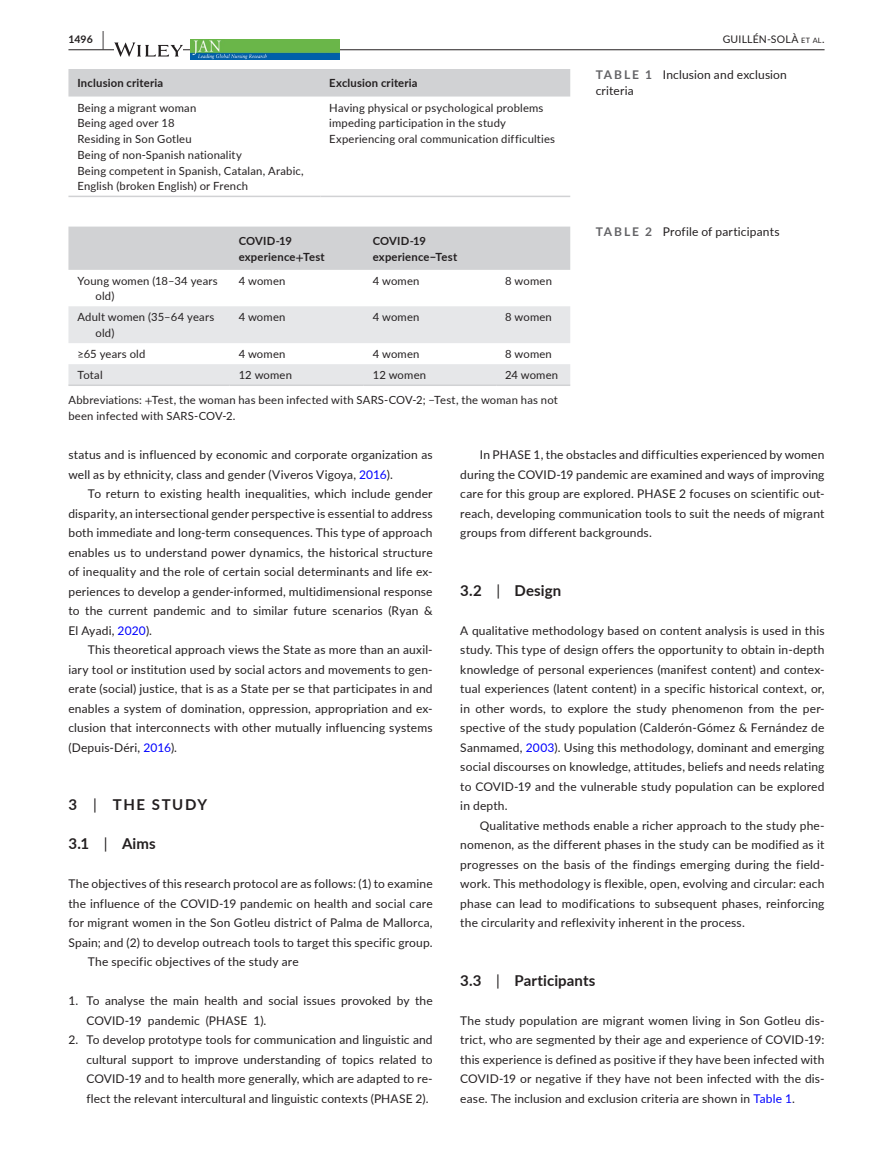
<style>
.page{position:relative;width:893px;height:1174px;background:#fff}
.page>*{position:absolute;margin:0;border:0;box-sizing:border-box;transform-origin:0 0}
.t1{font:700 15px "Lato";letter-spacing:.01em;color:#231f20}
.t2{font:700 15px "Lato";letter-spacing:.105em;color:#231f20}
.t3{font:12px/19.5px "Lato";letter-spacing:.015em;color:#231f20;text-align:justify}
.t4{font:11.25px/15.8px "Lato";letter-spacing:.015em;color:#231f20}
.t5{font:700 11.25px/15.8px "Lato";letter-spacing:.02em;color:#231f20}
.t6{font:10.5px "Lato";letter-spacing:.02em;color:#231f20}
.t7{font:700 10.5px "Lato";color:#231f20}
.s1{font-size:19.5px}
.s2{font-style:inherit}
.s3{font-size:7.35px}
.s4{font-family:"STIX"}
.s5{font-weight:700;color:#636366}
.s6{color:#00f}
.s7{font-weight:400}
</style>
<div class="page">
<hr style="left:68px;top:49px;width:756px;height:1px;background:#231f20">
<svg style="left:114px;top:42px;width:69px;height:15px"></svg>
<img style="left:191px;top:40px;width:148px;height:19px">
<div style="left:68px;top:69px;width:502px;height:28px;background:#d1d2d4"></div>
<hr style="left:68px;top:196px;width:252px;height:1px;background:#d1d2d4">
<hr style="left:320px;top:196px;width:250px;height:1px;background:#d1d2d4">
<div style="left:68px;top:226px;width:502px;height:44px;background:#d1d2d4"></div>
<svg style="left:68px;top:306px;width:502px;height:78px"></svg>
<hr style="left:68px;top:384px;width:162px;height:2px;background:#d1d2d4">
<hr style="left:230px;top:384px;width:134px;height:2px;background:#d1d2d4">
<hr style="left:364px;top:384px;width:132px;height:2px;background:#d1d2d4">
<hr style="left:496px;top:384px;width:74px;height:2px;background:#d1d2d4">
<p class="t7" style="left:68px;top:31px;width:37px">1496 <span class="s1">|</span></p>
<p class="t6" style="left:723px;top:31px;width:103px">GUILLÉN<span class="s2">-</span>SOLÀ <span class="s3">et al</span><span class="s2">.</span></p>
<p class="t5" style="left:77px;top:75px;width:87px">Inclusion criteria</p>
<p class="t5" style="left:329px;top:75px;width:90px">Exclusion criteria</p>
<p class="t4" style="left:77px;top:99px;width:228px">Being a migrant woman<br>Being aged over 18<br>Residing in Son Gotleu<br>Being of non-Spanish nationality<br>Being competent in Spanish, Catalan, Arabic,<br>English (broken English) or French</p>
<p class="t4" style="left:329px;top:99px;width:227px">Having physical or psychological problems impeding participation in the study<br>Experiencing oral communication difficulties</p>
<p class="t5" style="left:239px;top:232px;width:88px">COVID-19 experience<span class="s4">+</span>Test</p>
<p class="t5" style="left:373px;top:232px;width:86px">COVID-19 experience−Test</p>
<p class="t4" style="left:95px;top:272px;width:124px;text-indent:-18px">Young women (18–34 years old)</p>
<p class="t4" style="left:239px;top:272px;width:48px">4 women</p>
<p class="t4" style="left:373px;top:272px;width:48px">4 women</p>
<p class="t4" style="left:505px;top:272px;width:48px">8 women</p>
<p class="t4" style="left:95px;top:309px;width:120px;text-indent:-18px">Adult women (35–64 years old)</p>
<p class="t4" style="left:239px;top:309px;width:48px">4 women</p>
<p class="t4" style="left:373px;top:309px;width:48px">4 women</p>
<p class="t4" style="left:505px;top:309px;width:48px">8 women</p>
<p class="t4" style="left:77px;top:346px;width:69px">≥65 years old</p>
<p class="t4" style="left:239px;top:346px;width:48px">4 women</p>
<p class="t4" style="left:373px;top:346px;width:48px">4 women</p>
<p class="t4" style="left:505px;top:346px;width:48px">8 women</p>
<p class="t4" style="left:77px;top:367px;width:27px">Total</p>
<p class="t4" style="left:239px;top:367px;width:55px">12 women</p>
<p class="t4" style="left:373px;top:367px;width:55px">12 women</p>
<p class="t4" style="left:505px;top:367px;width:55px">24 women</p>
<p class="t4" style="left:68px;top:391px;width:491px">Abbreviations: <span class="s4">+</span>Test, the woman has been infected with SARS-COV-2; −Test, the woman has not been infected with SARS-COV-2.</p>
<p class="t3" style="left:596px;top:66px;width:193px;line-height:16.5px"><span class="s5">TABLE 1</span> Inclusion and exclusion criteria</p>
<p class="t3" style="left:596px;top:222px;width:185px"><span class="s5">TABLE 2</span> Profile of participants</p>
<p class="t3" style="left:68px;top:444px;width:366px">status and is influenced by economic and corporate organization as well as by ethnicity, class and gender (Viveros Vigoya, <span class="s6">2016</span>).</p>
<p class="t3" style="left:68px;top:483px;width:366px;text-indent:20px">To return to existing health inequalities, which include gender disparity, an intersectional gender perspective is essential to address both immediate and long-term consequences. This type of approach enables us to understand power dynamics, the historical structure of inequality and the role of certain social determinants and life ex&shy;periences to develop a gender-informed, multidimensional response to the current pandemic and to similar future scenarios (Ryan &amp; El Ayadi, <span class="s6">2020</span>).</p>
<p class="t3" style="left:68px;top:639px;width:366px;text-indent:20px">This theoretical approach views the State as more than an auxil&shy;iary tool or institution used by social actors and movements to gen&shy;erate (social) justice, that is as a State per se that participates in and enables a system of domination, oppression, appropriation and ex&shy;clusion that interconnects with other mutually influencing systems (Depuis-Déri, <span class="s6">2016</span>).</p>
<p class="t2" style="left:68px;top:794px;width:140px">3 <span class="s7">|</span> THE STUDY</p>
<p class="t1" style="left:68px;top:833px;width:89px">3.1 <span class="s7">|</span> Aims</p>
<p class="t3" style="left:68px;top:873px;width:366px">The objectives of this research protocol are as follows: (1) to examine</p>
<p class="t3" style="left:68px;top:893px;width:366px">the influence of the COVID-19 pandemic on health and social care</p>
<p class="t3" style="left:68px;top:912px;width:366px">for migrant women in the Son Gotleu district of Palma de Mallorca,</p>
<p class="t3" style="left:68px;top:932px;width:366px">Spain; and (2) to develop outreach tools to target this specific group.</p>
<p class="t3" style="left:88px;top:951px;width:212px">The specific objectives of the study are</p>
<p class="t3" style="left:86px;top:990px;width:348px;text-indent:-18px">1. To analyse the main health and social issues provoked by the<br>COVID-19 pandemic (PHASE 1).</p>
<p class="t3" style="left:86px;top:1029px;width:348px;text-indent:-18px">2. To develop prototype tools for communication and linguistic and cultural support to improve understanding of topics related to COVID-19 and to health more generally, which are adapted to re&shy;flect the relevant intercultural and linguistic contexts (PHASE 2).</p>
<p class="t3" style="left:460px;top:444px;width:366px;text-indent:20px">In PHASE 1, the obstacles and difficulties experienced by women during the COVID-19 pandemic are examined and ways of improving care for this group are explored. PHASE 2 focuses on scientific out&shy;reach, developing communication tools to suit the needs of migrant groups from different backgrounds.</p>
<p class="t1" style="left:460px;top:579px;width:102px">3.2 <span class="s7">|</span> Design</p>
<p class="t3" style="left:460px;top:620px;width:366px">A qualitative methodology based on content analysis is used in this study. This type of design offers the opportunity to obtain in-depth knowledge of personal experiences (manifest content) and contex&shy;tual experiences (latent content) in a specific historical context, or, in other words, to explore the study phenomenon from the per&shy;spective of the study population (Calderón-Gómez &amp; Fernández de Sanmamed, <span class="s6">2003</span>). Using this methodology, dominant and emerging social discourses on knowledge, attitudes, beliefs and needs relating to COVID-19 and the vulnerable study population can be explored in depth.</p>
<p class="t3" style="left:460px;top:815px;width:366px;text-indent:20px">Qualitative methods enable a richer approach to the study phe&shy;nomenon, as the different phases in the study can be modified as it progresses on the basis of the findings emerging during the field&shy;work. This methodology is flexible, open, evolving and circular: each phase can lead to modifications to subsequent phases, reinforcing the circularity and reflexivity inherent in the process.</p>
<p class="t1" style="left:460px;top:969px;width:137px">3.3 <span class="s7">|</span> Participants</p>
<p class="t3" style="left:460px;top:1010px;width:366px">The study population are migrant women living in Son Gotleu dis&shy;trict, who are segmented by their age and experience of COVID-19: this experience is defined as positive if they have been infected with COVID-19 or negative if they have not been infected with the dis&shy;ease. The inclusion and exclusion criteria are shown in <span class="s6">Table 1</span>.</p>
</div>
